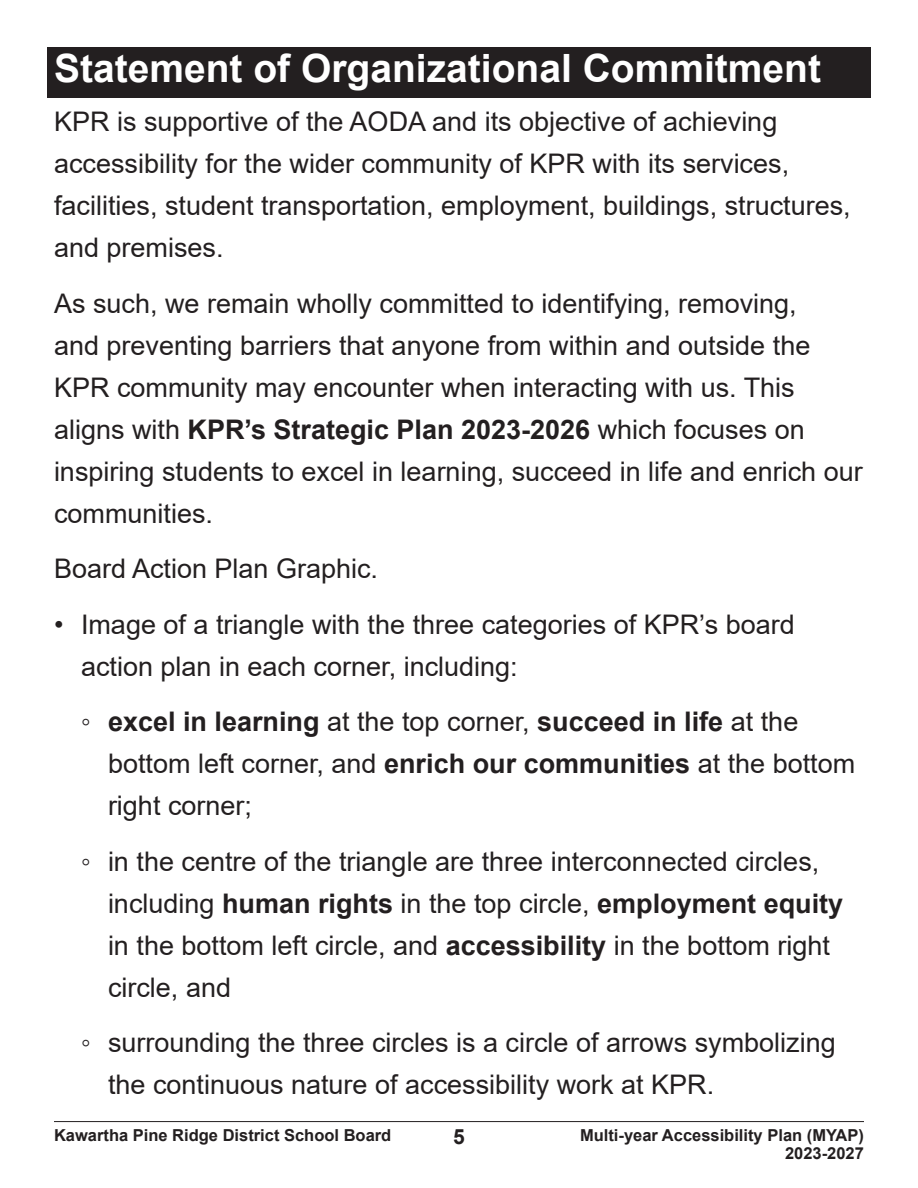
<style>
.page{position:relative;width:918px;height:1188px;background:#fff}
.page>*{position:absolute;margin:0;border:0;box-sizing:border-box;transform-origin:0 0}
.subsection_heading_with_shading{font:700 39px "Arial";color:#fff}
.Body{font:27px/42px "Arial";color:#231f20}
.t1{font:700 21px "Arial";color:#231f20}
.t2{font:700 16.5px/18px "Arial";color:#231f20;text-align:right}
.s1{font-weight:700}
</style>
<div class="page">
<hr style="left:54px;top:1121px;width:810px;height:1px;background:#231f20">
<div style="left:47px;top:47px;width:824px;height:50px;background:#231f20"></div>
<p class="subsection_heading_with_shading" style="left:54px;top:41px;width:769px">Statement of Organizational Commitment</p>
<p class="Body" style="left:54px;top:100px;width:798px">KPR is supportive of the AODA and its objective of achieving accessibility for the wider community of KPR with its services, facilities, student transportation, employment, buildings, structures, and premises.</p>
<p class="Body" style="left:54px;top:282px;width:810px">As such, we remain wholly committed to identifying, removing,<br>and preventing barriers that anyone from within and outside the KPR community may encounter when interacting with us. This aligns with <span class="s1">KPR’s Strategic Plan 2023-2026</span> which focuses on inspiring students to excel in learning, succeed in life and enrich our communities.</p>
<p class="Body" style="left:54px;top:547px;width:326px">Board Action Plan Graphic.</p>
<p class="Body" style="left:81px;top:603px;width:715px;text-indent:-27px">• Image of a triangle with the three categories of KPR’s board action plan in each corner, including:</p>
<p class="Body" style="left:108px;top:700px;width:749px;text-indent:-27px">◦ <span class="s1">excel in learning</span> at the top corner, <span class="s1">succeed in life</span> at the bottom left corner, and <span class="s1">enrich our communities</span> at the bottom right corner;</p>
<p class="Body" style="left:108px;top:840px;width:737px;text-indent:-27px">◦ in the centre of the triangle are three interconnected circles, including <span class="s1">human rights</span> in the top circle, <span class="s1">employment equity </span>in the bottom left circle, and <span class="s1">accessibility</span> in the bottom right circle, and</p>
<p class="Body" style="left:108px;top:1021px;width:729px;text-indent:-27px">◦ surrounding the three circles is a circle of arrows symbolizing the continuous nature of accessibility work at KPR.</p>
<p class="t2" style="left:54px;top:1126px;width:339px">Kawartha Pine Ridge District School Board</p>
<p class="t1" style="left:453px;top:1122px;width:13px">5</p>
<p class="t2" style="left:580px;top:1126px;width:285px">Multi-year Accessibility Plan (MYAP)<br>2023-2027</p>
</div>
